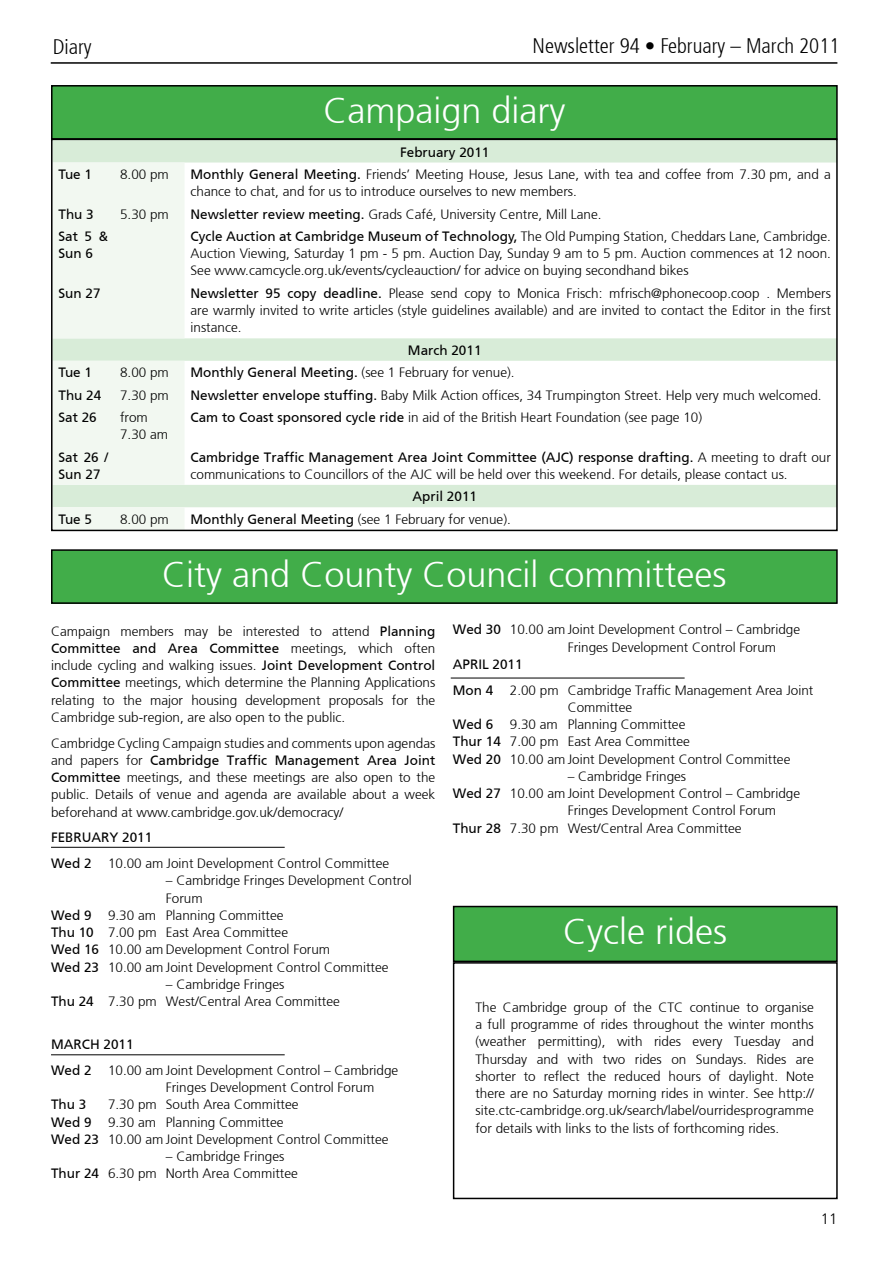
<style>
.page{position:relative;width:893px;height:1263px;background:#fff}
.page>*{position:absolute;margin:0;border:0;box-sizing:border-box;transform-origin:0 0}
.t1{font:300 36px "Palma Light S Si";color:#fff}
.t2{font:300 21px "Frobisher Cond";color:#000}
.t3{font:300 15px "Palma Light S Si";color:#000}
.t4{font:300 13.5px/17.2px "Palma Light S Si";color:#000}
.t5{font:13.5px/17.2px "Palma S Si";color:#000}
.s1{font-family:"Palma S Si";font-weight:400}
.s2{font-family:"Palma Light S Si";font-weight:300}
</style>
<div class="page">
<svg style="left:54px;top:142px;width:781px;height:365px"></svg>
<svg style="left:54px;top:163px;width:131px;height:365px;fill:#f2f8f1"></svg>
<div style="left:51px;top:139px;width:787px;height:392px;border:2px solid #000"></div>
<div style="left:52px;top:86px;width:785px;height:53px;background:#41ad49"></div>
<div style="left:51px;top:85px;width:787px;height:55px;border:2px solid #000"></div>
<div style="left:52px;top:550px;width:785px;height:53px;background:#41ad49"></div>
<div style="left:51px;top:549px;width:787px;height:55px;border:2px solid #000"></div>
<hr style="left:451px;top:678px;width:234px;height:1px;background:#000">
<div style="left:453px;top:962px;width:385px;height:237px;border:2px solid #000"></div>
<div style="left:454px;top:906px;width:383px;height:55px;background:#41ad49"></div>
<div style="left:453px;top:906px;width:385px;height:56px;border:2px solid #000"></div>
<hr style="left:51px;top:1054px;width:234px;height:1px;background:#000">
<hr style="left:51px;top:847px;width:234px;height:1px;background:#000">
<hr style="left:51px;top:62px;width:786px;height:2px;background:#000">
<h2 class="t2" style="left:53px;top:35px;width:40px">Diary</h2>
<h2 class="t2" style="left:533px;top:33px;width:308px">Newsletter 94 • February – March 2011</h2>
<h1 class="t1" style="left:323px;top:90px;width:244px">Campaign diary</h1>
<p class="t5" style="left:400px;top:143px;width:91px">February 2011</p>
<p class="t5" style="left:59px;top:165px;width:35px">Tue 1</p>
<p class="t4" style="left:120px;top:166px;width:50px">8.00 pm</p>
<p class="t4" style="left:191px;top:166px;width:642px"><span class="s1">Monthly General Meeting.</span> Friends’ Meeting House, Jesus Lane, with tea and coffee from 7.30 pm, and a chance to chat, and for us to introduce ourselves to new members.</p>
<p class="t5" style="left:59px;top:205px;width:37px">Thu 3</p>
<p class="t4" style="left:120px;top:205px;width:50px">5.30 pm</p>
<p class="t4" style="left:191px;top:205px;width:413px"><span class="s1">Newsletter review meeting.</span> Grads Café, University Centre, Mill Lane.</p>
<p class="t5" style="left:59px;top:227px;width:51px">Sat 5 &amp;<br>Sun 6</p>
<p class="t4" style="left:191px;top:228px;width:642px;text-align:justify"><span class="s1">Cycle Auction at Cambridge Museum of Technology,</span> The Old Pumping Station, Cheddars Lane, Cambridge.<br>Auction Viewing, Saturday 1 pm - 5 pm. Auction Day, Sunday 9 am to 5 pm. Auction commences at 12 noon.<br>See www.camcycle.org.uk/events/cycleauction/ for advice on buying secondhand bikes</p>
<p class="t5" style="left:59px;top:284px;width:44px">Sun 27</p>
<p class="t4" style="left:191px;top:284px;width:642px;text-align:justify"><span class="s1">Newsletter 95 copy deadline.</span> Please send copy to Monica Frisch: mfrisch@phonecoop.coop . Members are warmly invited to write articles (style guidelines available) and are invited to contact the Editor in the first instance.</p>
<p class="t5" style="left:408px;top:341px;width:75px">March 2011</p>
<p class="t5" style="left:59px;top:364px;width:35px">Tue 1</p>
<p class="t4" style="left:120px;top:364px;width:50px">8.00 pm</p>
<p class="t4" style="left:191px;top:364px;width:326px"><span class="s1">Monthly General Meeting.</span> (see 1 February for venue).</p>
<p class="t5" style="left:59px;top:386px;width:44px">Thu 24</p>
<p class="t4" style="left:120px;top:386px;width:50px">7.30 pm</p>
<p class="t4" style="left:191px;top:386px;width:633px"><span class="s1">Newsletter envelope stuffing.</span> Baby Milk Action offices, 34 Trumpington Street. Help very much welcomed.</p>
<p class="t5" style="left:59px;top:408px;width:40px">Sat 26</p>
<p class="t4" style="left:120px;top:409px;width:50px">from<br>7.30 am</p>
<p class="t4" style="left:191px;top:409px;width:513px"><span class="s1">Cam to Coast sponsored cycle ride</span> in aid of the British Heart Foundation (see page 10)</p>
<p class="t5" style="left:59px;top:448px;width:51px">Sat 26 /<br>Sun 27</p>
<p class="t5" style="left:191px;top:448px;width:642px">Cambridge Traffic Management Area Joint Committee (AJC) response drafting. <span class="s2">A meeting to draft our</span></p>
<p class="t4" style="left:191px;top:465px;width:599px">communications to Councillors of the AJC will be held over this weekend. For details, please contact us.</p>
<p class="t5" style="left:412px;top:488px;width:66px">April 2011</p>
<p class="t5" style="left:59px;top:510px;width:35px">Tue 5</p>
<p class="t4" style="left:120px;top:510px;width:50px">8.00 pm</p>
<p class="t4" style="left:191px;top:510px;width:322px"><span class="s1">Monthly General Meeting</span> (see 1 February for venue).</p>
<h1 class="t1" style="left:162px;top:554px;width:566px">City and County Council committees</h1>
<p class="t4" style="left:51px;top:622px;width:386px">Campaign members may be interested to attend <span class="s1">Planning</span></p>
<p class="t5" style="left:51px;top:639px;width:386px">Committee and Area Committee <span class="s2">meetings, which often</span></p>
<p class="t4" style="left:51px;top:657px;width:386px;text-align:justify">include cycling and walking issues. <span class="s1">Joint Development Control Committee</span> meetings, which determine the Planning Applications relating to the major housing development proposals for the Cambridge sub-region, are also open to the public.</p>
<p class="t4" style="left:51px;top:734px;width:386px">Cambridge Cycling Campaign studies and comments upon agendas</p>
<p class="t5" style="left:51px;top:751px;width:386px"><span class="s2">and papers for</span> Cambridge Traffic Management Area Joint</p>
<p class="t4" style="left:51px;top:769px;width:386px;text-align:justify"><span class="s1">Committee</span> meetings, and these meetings are also open to the public. Details of venue and agenda are available about a week beforehand at www.cambridge.gov.uk/democracy/</p>
<p class="t5" style="left:51px;top:829px;width:103px">FEBRUARY 2011</p>
<p class="t4" style="left:51px;top:855px;width:340px"><span class="s1">Wed 2</span> 10.00 am Joint Development Control Committee</p>
<p class="t4" style="left:166px;top:872px;width:248px">– Cambridge Fringes Development Control</p>
<p class="t4" style="left:166px;top:889px;width:38px">Forum</p>
<p class="t4" style="left:51px;top:906px;width:234px"><span class="s1">Wed 9</span> 9.30 am Planning Committee</p>
<p class="t4" style="left:51px;top:924px;width:239px"><span class="s1">Thu 10</span> 7.00 pm East Area Committee</p>
<p class="t4" style="left:51px;top:941px;width:281px"><span class="s1">Wed 16</span> 10.00 am Development Control Forum</p>
<p class="t4" style="left:51px;top:958px;width:339px"><span class="s1">Wed 23</span> 10.00 am Joint Development Control Committee</p>
<p class="t4" style="left:51px;top:975px;width:290px;text-indent:115px">– Cambridge Fringes<br><span class="s1">Thu 24</span> 7.30 pm West/Central Area Committee</p>
<p class="t5" style="left:51px;top:1035px;width:84px">MARCH 2011</p>
<p class="t4" style="left:166px;top:1061px;width:234px;text-indent:-115px"><span class="s1">Wed 2</span> 10.00 am Joint Development Control – Cambridge<br>Fringes Development Control Forum</p>
<p class="t5" style="left:51px;top:1096px;width:37px">Thu 3</p>
<p class="t4" style="left:568px;top:621px;width:234px;text-indent:-115px"><span class="s1">Wed 30</span> 10.00 am Joint Development Control – Cambridge<br>Fringes Development Control Forum</p>
<p class="t5" style="left:453px;top:655px;width:71px">APRIL 2011</p>
<p class="t4" style="left:453px;top:681px;width:362px"><span class="s1">Mon 4</span> 2.00 pm Cambridge Traffic Management Area Joint</p>
<p class="t4" style="left:568px;top:699px;width:66px">Committee</p>
<p class="t4" style="left:453px;top:716px;width:234px"><span class="s1">Wed 6</span> 9.30 am Planning Committee</p>
<p class="t4" style="left:453px;top:733px;width:239px"><span class="s1">Thur 14</span> 7.00 pm East Area Committee</p>
<p class="t4" style="left:453px;top:750px;width:339px"><span class="s1">Wed 20</span> 10.00 am Joint Development Control Committee</p>
<p class="t4" style="left:568px;top:768px;width:120px">– Cambridge Fringes</p>
<p class="t4" style="left:453px;top:785px;width:349px"><span class="s1">Wed 27</span> 10.00 am Joint Development Control – Cambridge</p>
<p class="t4" style="left:568px;top:802px;width:210px">Fringes Development Control Forum</p>
<p class="t4" style="left:453px;top:819px;width:290px"><span class="s1">Thur 28</span> 7.30 pm West/Central Area Committee</p>
<h1 class="t1" style="left:563px;top:910px;width:165px">Cycle rides</h1>
<p class="t4" style="left:475px;top:998px;width:340px;text-align:justify">The Cambridge group of the CTC continue to organise a full programme of rides throughout the winter months (weather permitting), with rides every Tuesday and Thursday and with two rides on Sundays. Rides are shorter to reflect the reduced hours of daylight. Note there are no Saturday morning rides in winter. See http:// site.ctc-cambridge.org.uk/search/label/ourridesprogramme for details with links to the lists of forthcoming rides.</p>
<p class="t4" style="left:51px;top:1096px;width:339px;text-indent:57px">7.30 pm South Area Committee<br><span class="s1">Wed 9</span> 9.30 am Planning Committee<br><span class="s1">Wed 23</span> 10.00 am Joint Development Control Committee</p>
<p class="t4" style="left:51px;top:1148px;width:248px;text-indent:115px">– Cambridge Fringes<br><span class="s1">Thur 24</span> 6.30 pm North Area Committee</p>
<p class="t3" style="left:821px;top:1210px;width:18px">11</p>
</div>
